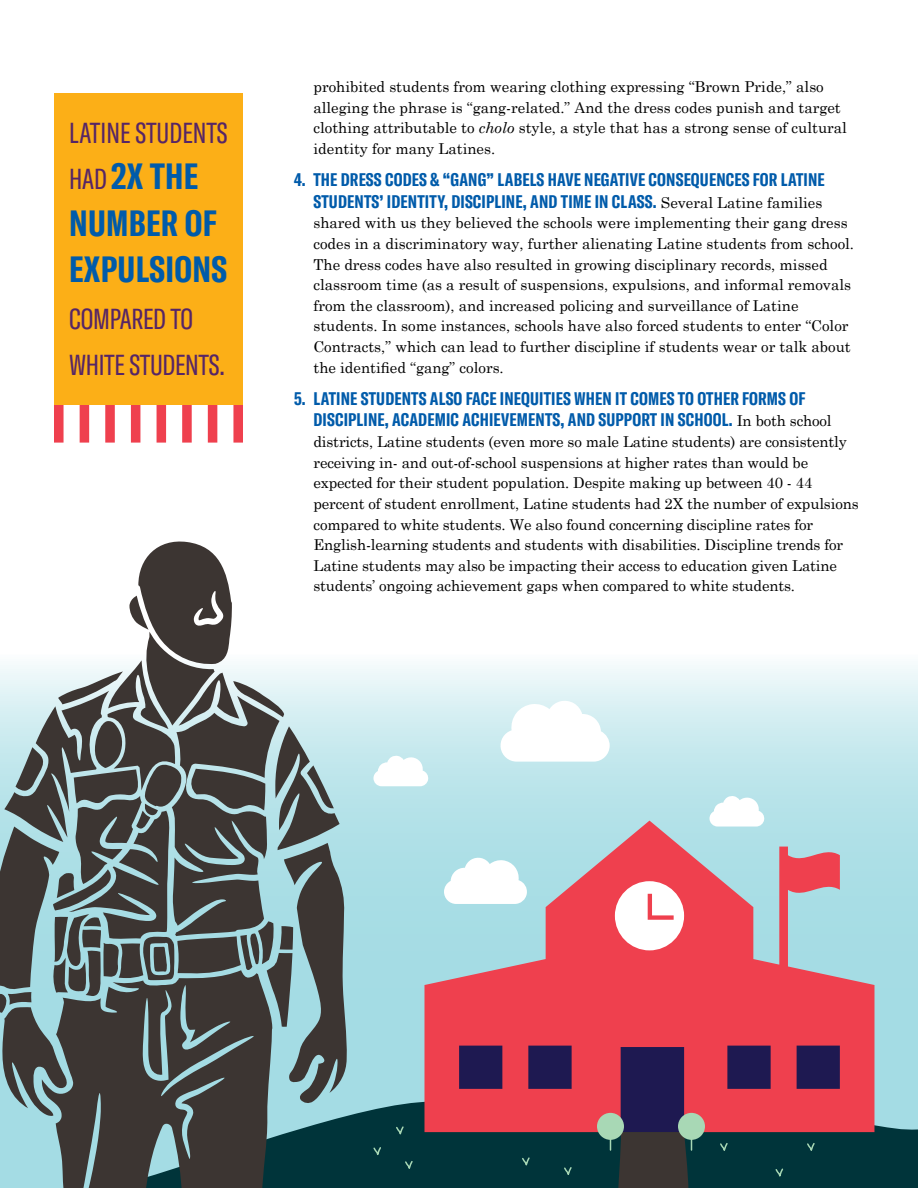
<style>
.page{position:relative;width:918px;height:1188px;background:#fff}
.page>*{position:absolute;margin:0;border:0;box-sizing:border-box;transform-origin:0 0}
.t1{font:700 extra-condensed 36px/46.5px "GT America";letter-spacing:.01em;color:#005baa}
.t2{font:extra-condensed 28.5px/46.5px "GT America";letter-spacing:-.01em;color:#562566}
.t3{font:700 extra-condensed 18px/21.6px "GT America";letter-spacing:.01em;color:#005baa;text-align:right}
.t4{font:15px/20.7px "Century Schoolbook";color:#000}
.s1{font-weight:400;font-size:28.5px;color:#562566}
.s2{font-style:italic}
.s3{font-family:"Century Schoolbook";font-weight:400;font-stretch:normal;font-size:15px;color:#000}
</style>
<div class="page">
<div style="left:54px;top:392px;width:10px;height:51px;background:#ef404e"></div>
<div style="left:80px;top:392px;width:9px;height:51px;background:#ef404e"></div>
<div style="left:105px;top:392px;width:10px;height:51px;background:#ef404e"></div>
<div style="left:131px;top:392px;width:9px;height:51px;background:#ef404e"></div>
<div style="left:157px;top:392px;width:9px;height:51px;background:#ef404e"></div>
<div style="left:182px;top:392px;width:10px;height:51px;background:#ef404e"></div>
<div style="left:208px;top:392px;width:9px;height:51px;background:#ef404e"></div>
<div style="left:233px;top:392px;width:10px;height:51px;background:#ef404e"></div>
<div style="left:54px;top:93px;width:189px;height:312px;background:#fcaf17"></div>
<svg style="left:0;top:665px;width:918px;height:523px;background:#c1e6ec"></svg>
<svg style="left:272px;top:1093px;width:646px;height:95px;background:#0f434a"></svg>
<svg style="left:424px;top:821px;width:450px;height:311px;background:#c76d7d"></svg>
<svg style="left:648px;top:894px;width:26px;height:26px"></svg>
<svg style="left:372px;top:1146px;width:10px;height:14px"></svg>
<svg style="left:395px;top:1125px;width:10px;height:14px"></svg>
<svg style="left:404px;top:1160px;width:10px;height:14px"></svg>
<svg style="left:521px;top:1156px;width:10px;height:14px"></svg>
<svg style="left:719px;top:1142px;width:10px;height:14px"></svg>
<svg style="left:806px;top:1142px;width:10px;height:14px"></svg>
<div style="left:597px;top:1113px;width:27px;height:27px;background:#a8d8b5;border-radius:50%"></div>
<div style="left:678px;top:1113px;width:27px;height:27px;background:#a8d8b5;border-radius:50%"></div>
<svg style="left:618px;top:1129px;width:74px;height:59px;background:#3a3938"></svg>
<svg style="left:42px;top:1116px;width:230px;height:72px;background:#4c5353"></svg>
<svg style="left:0;top:541px;width:347px;height:575px"></svg>
<svg style="left:563px;top:1166px;width:10px;height:14px"></svg>
<svg style="left:774px;top:1167px;width:10px;height:14px"></svg>
<svg style="left:500px;top:700px;width:110px;height:62px"></svg>
<svg style="left:444px;top:857px;width:84px;height:47px"></svg>
<svg style="left:373px;top:755px;width:56px;height:31px"></svg>
<svg style="left:710px;top:796px;width:55px;height:31px"></svg>
<p class="t2" style="left:69px;top:110px;width:160px">LATINE STUDENTS</p>
<p class="t1" style="left:69px;top:153px;width:159px"><span class="s1">HAD</span> 2X THE<br>NUMBER OF<br>EXPULSIONS</p>
<p class="t2" style="left:69px;top:296px;width:157px">COMPARED TO<br>WHITE STUDENTS.</p>
<p class="t4" style="left:314px;top:76px;width:535px">prohibited students from wearing clothing expressing “Brown Pride,” also alleging the phrase is “gang-related.” And the dress codes punish and target clothing attributable to <span class="s2">cholo</span> style, a style that has a strong sense of cultural identity for many Latines.</p>
<p class="t3" style="left:294px;top:169px;width:532px">4. THE DRESS CODES &amp; “GANG” LABELS HAVE NEGATIVE CONSEQUENCES FOR LATINE<br>STUDENTS’ IDENTITY, DISCIPLINE, AND TIME IN CLASS. <span class="s3">Several Latine families</span></p>
<p class="t4" style="left:314px;top:212px;width:542px">shared with us they believed the schools were implementing their gang dress codes in a discriminatory way, further alienating Latine students from school.<br>The dress codes have also resulted in growing disciplinary records, missed classroom time (as a result of suspensions, expulsions, and informal removals from the classroom), and increased policing and surveillance of Latine students. In some instances, schools have also forced students to enter “Color Contracts,” which can lead to further discipline if students wear or talk about the identified “gang” colors.</p>
<p class="t3" style="left:314px;top:388px;width:520px;text-align:left;text-indent:-20px">5. LATINE STUDENTS ALSO FACE INEQUITIES WHEN IT COMES TO OTHER FORMS OF<br>DISCIPLINE, ACADEMIC ACHIEVEMENTS, AND SUPPORT IN SCHOOL. <span class="s3">In both school</span></p>
<p class="t4" style="left:314px;top:431px;width:547px">districts, Latine students (even more so male Latine students) are consistently receiving in- and out-of-school suspensions at higher rates than would be expected for their student population. Despite making up between 40 - 44 percent of student enrollment, Latine students had 2X the number of expulsions compared to white students. We also found concerning discipline rates for English-learning students and students with disabilities. Discipline trends for Latine students may also be impacting their access to education given Latine students’ ongoing achievement gaps when compared to white students.</p>
</div>
